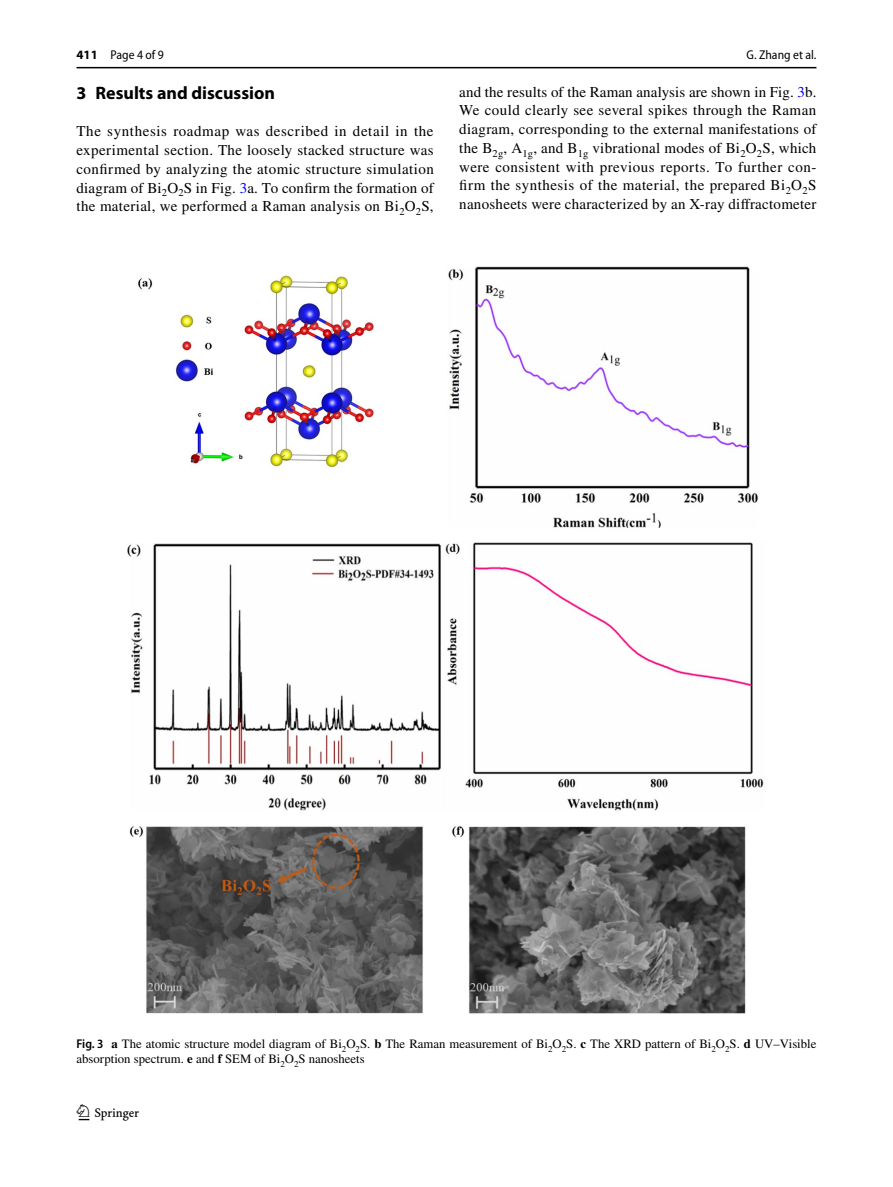
<style>
.page{position:relative;width:893px;height:1187px;background:#fff}
.page>*{position:absolute;margin:0;border:0;box-sizing:border-box;transform-origin:0 0}
.t1{font:22.5px "Springnew Regular 2";color:#000}
.t2{font:700 18px "Myriad Pro";color:#000}
.t3{font:15px/18.8px "STIX";letter-spacing:.02em;color:#000;text-align:justify}
.t4{font:12.75px/15px "STIX";color:#000}
.t5{font:semi-condensed 12.75px "Myriad Pro";color:#000}
.s1{font-weight:700;font-stretch:normal}
.s2{color:#00f}
.s3{font-family:"Myriad Pro";font-weight:600;font-stretch:semi-condensed}
.s4{font-weight:700}
</style>
<div class="page">
<hr style="left:77px;top:67px;width:739px;height:1px;background:#000">
<img style="left:128px;top:267px;width:636px;height:746px">
<p class="t5" style="left:77px;top:48px;width:89px"><span class="s1">411</span> Page 4 of 9</p>
<p class="t2" style="left:77px;top:81px;width:200px">3 Results and discussion</p>
<p class="t3" style="left:77px;top:123px;width:359px">The synthesis roadmap was described in detail in the experimental section. The loosely stacked structure was confirmed by analyzing the atomic structure simulation diagram of Bi<sub>2</sub>O<sub>2</sub>S in Fig. <span class="s2">3</span>a. To confirm the formation of the material, we performed a Raman analysis on Bi<sub>2</sub>O<sub>2</sub>S,</p>
<p class="t5" style="left:747px;top:48px;width:71px">G. Zhang et al.</p>
<p class="t3" style="left:459px;top:83px;width:359px">and the results of the Raman analysis are shown in Fig. <span class="s2">3</span>b.<br>We could clearly see several spikes through the Raman diagram, corresponding to the external manifestations of the B<sub>2g</sub>, A<sub>1g</sub>, and B<sub>1g</sub> vibrational modes of Bi<sub>2</sub>O<sub>2</sub>S, which were consistent with previous reports. To further con&shy;firm the synthesis of the material, the prepared Bi<sub>2</sub>O<sub>2</sub>S nanosheets were characterized by an X-ray diffractometer</p>
<p class="t4" style="left:77px;top:1037px;width:741px"><span class="s3">Fig. 3</span> <span class="s4">a</span> The atomic structure model diagram of Bi<sub>2</sub>O<sub>2</sub>S. <span class="s4">b</span> The Raman measurement of Bi<sub>2</sub>O<sub>2</sub>S. <span class="s4">c</span> The XRD pattern of Bi<sub>2</sub>O<sub>2</sub>S. <span class="s4">d</span> UV–Visible absorption spectrum. <span class="s4">e</span> and <span class="s4">f</span> SEM of Bi<sub>2</sub>O<sub>2</sub>S nanosheets</p>
<h1 class="t1" style="left:79px;top:1104px;width:62px">1 3</h1>
</div>
